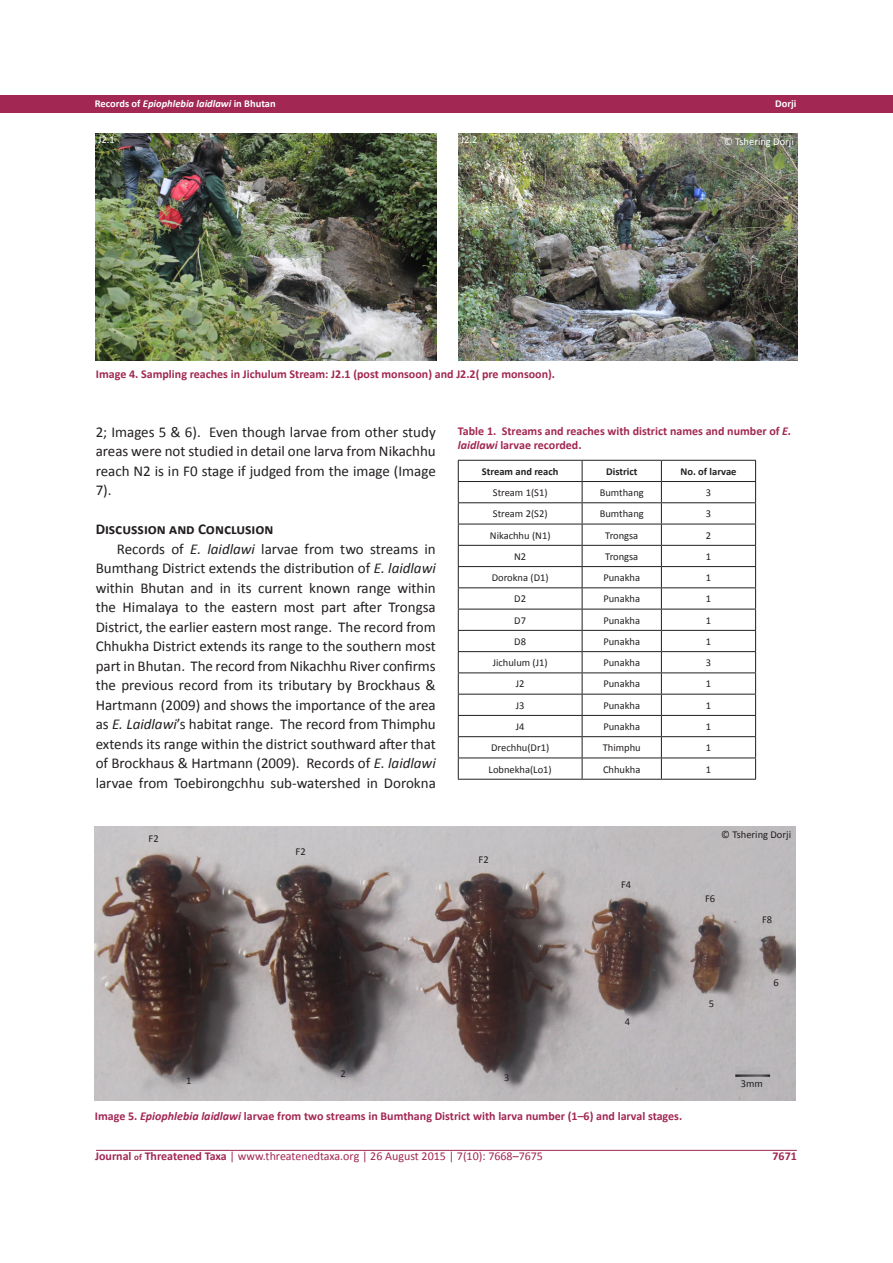
<style>
.page{position:relative;width:893px;height:1263px;background:#fff}
.page>*{position:absolute;margin:0;border:0;box-sizing:border-box;transform-origin:0 0}
.t1{font:15px/19.5px "Calibri";color:#231f20;text-align:justify}
.t2{font:700 15px "Calibri";color:#231f20}
.t3{font:700 12px/14.4px "Calibri";color:#a22753}
.t4{font:12px "Calibri";color:#a22753}
.t5{font:10.5px "Calibri";color:#231f20}
.t6{font:italic 700 10.5px "Calibri";color:#fff}
.t7{font:700 10.5px "Calibri";color:#231f20}
.t8{font:10.5px "Calibri";color:#fff}
.t9{font:700 10.5px "Calibri";color:#fff}
.s1{font-style:normal}
.s2{font-style:italic}
.s3{font-weight:700}
.s4{font-weight:700;font-size:9px}
</style>
<div class="page">
<div style="left:0;top:95px;width:893px;height:18px;background:#a22753"></div>
<hr style="left:96px;top:1150px;width:701px;height:1px;background:#a22753">
<img style="left:96px;top:134px;width:340px;height:227px">
<img style="left:458px;top:134px;width:340px;height:226px">
<hr style="left:458px;top:460px;width:124px;height:1px;background:#231f20">
<hr style="left:582px;top:460px;width:79px;height:1px;background:#231f20">
<hr style="left:661px;top:460px;width:95px;height:1px;background:#231f20">
<hr style="left:458px;top:481px;width:124px;height:1px;background:#231f20">
<hr style="left:582px;top:481px;width:79px;height:1px;background:#231f20">
<hr style="left:661px;top:481px;width:95px;height:1px;background:#231f20">
<hr style="left:458px;top:502px;width:124px;height:1px;background:#231f20">
<hr style="left:582px;top:502px;width:79px;height:1px;background:#231f20">
<hr style="left:661px;top:502px;width:95px;height:1px;background:#231f20">
<hr style="left:458px;top:524px;width:124px;height:1px;background:#231f20">
<hr style="left:582px;top:524px;width:79px;height:1px;background:#231f20">
<hr style="left:661px;top:524px;width:95px;height:1px;background:#231f20">
<hr style="left:458px;top:545px;width:124px;height:1px;background:#231f20">
<hr style="left:582px;top:545px;width:79px;height:1px;background:#231f20">
<hr style="left:661px;top:545px;width:95px;height:1px;background:#231f20">
<hr style="left:458px;top:566px;width:124px;height:1px;background:#231f20">
<hr style="left:582px;top:566px;width:79px;height:1px;background:#231f20">
<hr style="left:661px;top:566px;width:95px;height:1px;background:#231f20">
<hr style="left:458px;top:587px;width:124px;height:1px;background:#231f20">
<hr style="left:582px;top:587px;width:79px;height:1px;background:#231f20">
<hr style="left:661px;top:587px;width:95px;height:1px;background:#231f20">
<hr style="left:458px;top:609px;width:124px;height:1px;background:#231f20">
<hr style="left:582px;top:609px;width:79px;height:1px;background:#231f20">
<hr style="left:661px;top:609px;width:95px;height:1px;background:#231f20">
<hr style="left:458px;top:630px;width:124px;height:1px;background:#231f20">
<hr style="left:582px;top:630px;width:79px;height:1px;background:#231f20">
<hr style="left:661px;top:630px;width:95px;height:1px;background:#231f20">
<hr style="left:458px;top:651px;width:124px;height:1px;background:#231f20">
<hr style="left:582px;top:651px;width:79px;height:1px;background:#231f20">
<hr style="left:661px;top:651px;width:95px;height:1px;background:#231f20">
<hr style="left:458px;top:672px;width:124px;height:1px;background:#231f20">
<hr style="left:582px;top:672px;width:79px;height:1px;background:#231f20">
<hr style="left:661px;top:672px;width:95px;height:1px;background:#231f20">
<hr style="left:458px;top:694px;width:124px;height:1px;background:#231f20">
<hr style="left:582px;top:694px;width:79px;height:1px;background:#231f20">
<hr style="left:661px;top:694px;width:95px;height:1px;background:#231f20">
<hr style="left:458px;top:715px;width:124px;height:1px;background:#231f20">
<hr style="left:582px;top:715px;width:79px;height:1px;background:#231f20">
<hr style="left:661px;top:715px;width:95px;height:1px;background:#231f20">
<hr style="left:458px;top:736px;width:124px;height:1px;background:#231f20">
<hr style="left:582px;top:736px;width:79px;height:1px;background:#231f20">
<hr style="left:661px;top:736px;width:95px;height:1px;background:#231f20">
<hr style="left:458px;top:757px;width:124px;height:1px;background:#231f20">
<hr style="left:582px;top:757px;width:79px;height:1px;background:#231f20">
<hr style="left:661px;top:757px;width:95px;height:1px;background:#231f20">
<hr style="left:458px;top:779px;width:124px;height:1px;background:#231f20">
<hr style="left:582px;top:779px;width:79px;height:1px;background:#231f20">
<hr style="left:661px;top:779px;width:95px;height:1px;background:#231f20">
<svg style="left:458px;top:461px;width:1px;height:318px"></svg>
<svg style="left:582px;top:461px;width:1px;height:318px"></svg>
<svg style="left:661px;top:461px;width:1px;height:318px"></svg>
<svg style="left:755px;top:461px;width:1px;height:318px"></svg>
<img style="left:95px;top:826px;width:700px;height:275px">
<p class="t6" style="left:95px;top:97px;width:182px"><span class="s1">Records of</span> Epiophlebia laidlawi <span class="s1">in Bhutan</span></p>
<p class="t9" style="left:775px;top:97px;width:23px">Dorji</p>
<p class="t8" style="left:98px;top:133px;width:18px">J2.1</p>
<p class="t8" style="left:461px;top:133px;width:18px">J2.2</p>
<p class="t3" style="left:96px;top:366px;width:461px">Image 4. Sampling reaches in Jichulum Stream: J2.1 (post monsoon) and J2.2( pre monsoon).</p>
<p class="t8" style="left:724px;top:135px;width:71px">© Tshering Dorji</p>
<p class="t1" style="left:96px;top:422px;width:342px">2; Images 5 &amp; 6). Even though larvae from other study areas were not studied in detail one larva from Nikachhu reach N2 is in F0 stage if judged from the image (Image 7).</p>
<p class="t2" style="left:96px;top:520px;width:179px">Discussion and Conclusion</p>
<p class="t1" style="left:117px;top:539px;width:320px">Records of <span class="s2">E. laidlawi</span> larvae from two streams in</p>
<p class="t1" style="left:96px;top:559px;width:342px">Bumthang District extends the distribution of <span class="s2">E. laidlawi</span></p>
<p class="t1" style="left:96px;top:578px;width:342px">within Bhutan and in its current known range within</p>
<p class="t1" style="left:96px;top:598px;width:342px">the Himalaya to the eastern most part after Trongsa</p>
<p class="t1" style="left:96px;top:617px;width:342px">District, the earlier eastern most range. The record from</p>
<p class="t1" style="left:96px;top:637px;width:342px">Chhukha District extends its range to the southern most</p>
<p class="t1" style="left:96px;top:656px;width:342px">part in Bhutan. The record from Nikachhu River confirms</p>
<p class="t1" style="left:96px;top:676px;width:342px">the previous record from its tributary by Brockhaus &amp;</p>
<p class="t1" style="left:96px;top:695px;width:342px">Hartmann (2009) and shows the importance of the area</p>
<p class="t1" style="left:96px;top:715px;width:342px">as <span class="s2">E. Laidlawi</span>’s habitat range. The record from Thimphu</p>
<p class="t1" style="left:96px;top:734px;width:342px">extends its range within the district southward after that</p>
<p class="t1" style="left:96px;top:754px;width:342px">of Brockhaus &amp; Hartmann (2009). Records of <span class="s2">E. laidlawi</span></p>
<p class="t1" style="left:96px;top:773px;width:342px">larvae from Toebirongchhu sub-watershed in Dorokna</p>
<p class="t5" style="left:149px;top:832px;width:12px">F2</p>
<p class="t5" style="left:296px;top:845px;width:12px">F2</p>
<p class="t3" style="left:458px;top:423px;width:335px">Table 1. Streams and reaches with district names and number of <span class="s2">E. laidlawi</span> larvae recorded.</p>
<p class="t7" style="left:482px;top:465px;width:78px">Stream and reach</p>
<p class="t7" style="left:606px;top:465px;width:33px">District</p>
<p class="t7" style="left:680px;top:465px;width:57px">No. of larvae</p>
<p class="t5" style="left:493px;top:486px;width:56px">Stream 1(S1)</p>
<p class="t5" style="left:600px;top:486px;width:46px">Bumthang</p>
<p class="t5" style="left:706px;top:486px;width:7px">3</p>
<p class="t5" style="left:493px;top:507px;width:56px">Stream 2(S2)</p>
<p class="t5" style="left:600px;top:507px;width:46px">Bumthang</p>
<p class="t5" style="left:706px;top:507px;width:7px">3</p>
<p class="t5" style="left:490px;top:528px;width:62px">Nikachhu (N1)</p>
<p class="t5" style="left:605px;top:528px;width:35px">Trongsa</p>
<p class="t5" style="left:706px;top:528px;width:7px">2</p>
<p class="t5" style="left:514px;top:550px;width:14px">N2</p>
<p class="t5" style="left:605px;top:550px;width:35px">Trongsa</p>
<p class="t5" style="left:706px;top:550px;width:7px">1</p>
<p class="t5" style="left:492px;top:571px;width:58px">Dorokna (D1)</p>
<p class="t5" style="left:603px;top:571px;width:38px">Punakha</p>
<p class="t5" style="left:706px;top:571px;width:7px">1</p>
<p class="t5" style="left:514px;top:592px;width:13px">D2</p>
<p class="t5" style="left:603px;top:592px;width:38px">Punakha</p>
<p class="t5" style="left:706px;top:592px;width:7px">1</p>
<p class="t5" style="left:514px;top:613px;width:13px">D7</p>
<p class="t5" style="left:603px;top:613px;width:38px">Punakha</p>
<p class="t5" style="left:706px;top:613px;width:7px">1</p>
<p class="t5" style="left:514px;top:635px;width:13px">D8</p>
<p class="t5" style="left:603px;top:635px;width:38px">Punakha</p>
<p class="t5" style="left:706px;top:635px;width:7px">1</p>
<p class="t5" style="left:493px;top:656px;width:56px">Jichulum (J1)</p>
<p class="t5" style="left:603px;top:656px;width:38px">Punakha</p>
<p class="t5" style="left:706px;top:656px;width:7px">3</p>
<p class="t5" style="left:516px;top:677px;width:10px">J2</p>
<p class="t5" style="left:603px;top:677px;width:38px">Punakha</p>
<p class="t5" style="left:706px;top:677px;width:7px">1</p>
<p class="t5" style="left:516px;top:699px;width:10px">J3</p>
<p class="t5" style="left:603px;top:699px;width:38px">Punakha</p>
<p class="t5" style="left:706px;top:699px;width:7px">1</p>
<p class="t5" style="left:516px;top:720px;width:10px">J4</p>
<p class="t5" style="left:603px;top:720px;width:38px">Punakha</p>
<p class="t5" style="left:706px;top:720px;width:7px">1</p>
<p class="t5" style="left:491px;top:741px;width:60px">Drechhu(Dr1)</p>
<p class="t5" style="left:603px;top:741px;width:39px">Thimphu</p>
<p class="t5" style="left:706px;top:741px;width:7px">1</p>
<p class="t5" style="left:489px;top:762px;width:65px">Lobnekha(Lo1)</p>
<p class="t5" style="left:603px;top:762px;width:39px">Chhukha</p>
<p class="t5" style="left:706px;top:762px;width:7px">1</p>
<p class="t5" style="left:479px;top:853px;width:12px">F2</p>
<p class="t5" style="left:621px;top:878px;width:12px">F4</p>
<p class="t5" style="left:721px;top:827px;width:71px">© Tshering Dorji</p>
<p class="t5" style="left:705px;top:892px;width:12px">F6</p>
<p class="t5" style="left:762px;top:913px;width:12px">F8</p>
<p class="t5" style="left:625px;top:1015px;width:7px">4</p>
<p class="t5" style="left:709px;top:997px;width:7px">5</p>
<p class="t5" style="left:773px;top:976px;width:7px">6</p>
<p class="t5" style="left:341px;top:1067px;width:7px">2</p>
<p class="t5" style="left:504px;top:1071px;width:7px">3</p>
<p class="t5" style="left:186px;top:1074px;width:7px">1</p>
<p class="t5" style="left:741px;top:1077px;width:24px">3mm</p>
<p class="t3" style="left:95px;top:1108px;width:589px">Image 5. <span class="s2">Epiophlebia laidlawi</span> larvae from two streams in Bumthang District with larva number (1–6) and larval stages.</p>
<p class="t4" style="left:95px;top:1148px;width:449px"><span class="s3">Journal</span> <span class="s4">of</span> <span class="s3">Threatened Taxa</span> | www.threatenedtaxa.org | 26 August 2015 | 7(10): 7668–7675</p>
<p class="t3" style="left:772px;top:1148px;width:26px">7671</p>
</div>
